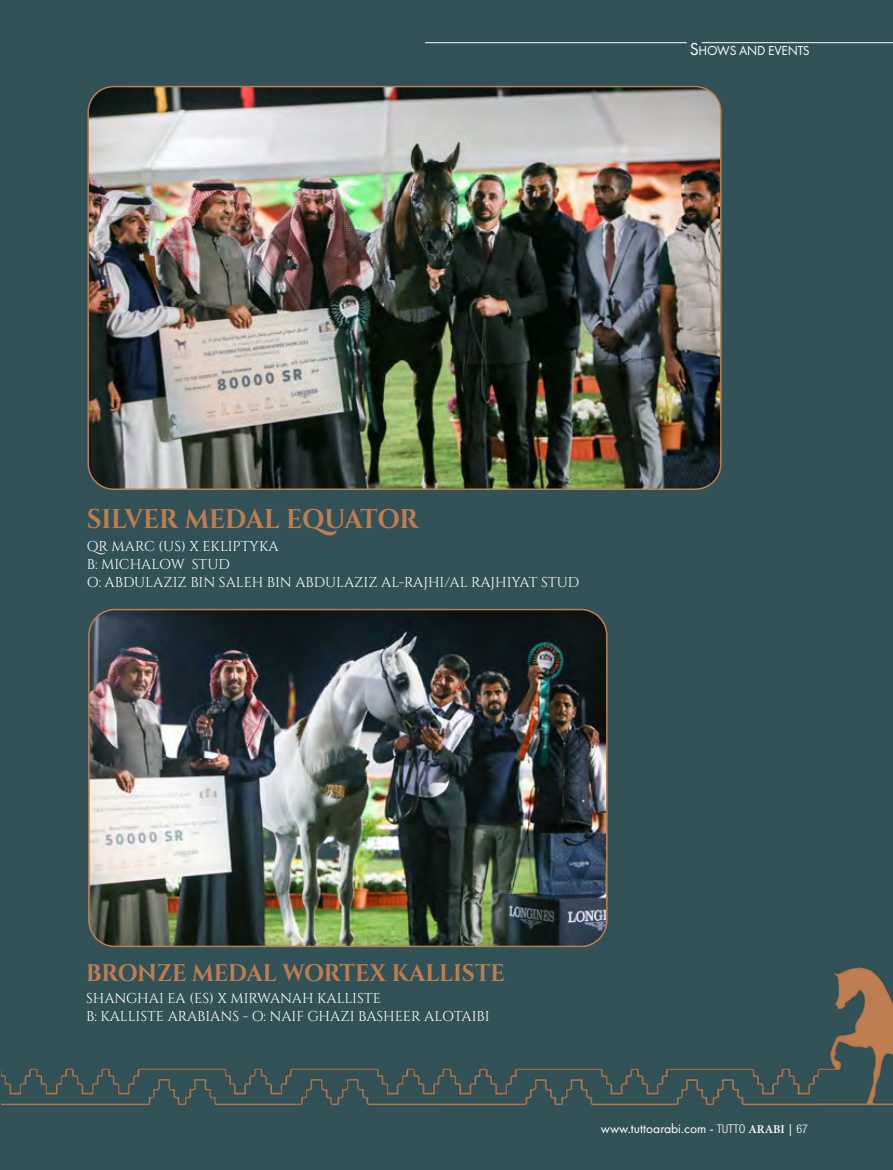
<style>
.page{position:relative;width:893px;height:1170px;background:#fff}
.page>*{position:absolute;margin:0;border:0;box-sizing:border-box;transform-origin:0 0}
.t1{font:700 27px "Cinzel";letter-spacing:-.01em;color:#be7e52;scale:.95 1}
.t2{font:700 24px "Cinzel";color:#be7e52;scale:.95 1}
.t3{font:14.25px/18px "Cinzel";color:#fff}
.t4{font:13.5px "Futura PT";color:#fff}
.s1{font-size:18px}
.s2{font-family:"Helvetica Neue LT Std";font-weight:300;font-stretch:condensed;font-size:12px}
.s3{font-family:"Minion Pro";font-weight:600;font-size:12px}
.s4{font-size:12px}
</style>
<div class="page">
<div style="left:0;top:0;width:893px;height:1169px;background:#335257"></div>
<hr style="left:702px;top:42px;width:191px;height:1px;background:#fff">
<hr style="left:425px;top:42px;width:262px;height:1px;background:#fff">
<img style="left:1px;top:946px;width:892px;height:160px">
<img style="left:91px;top:611px;width:514px;height:334px">
<div style="left:88px;top:608px;width:520px;height:339px;border:2px solid #be7e52;border-radius:26px"></div>
<img style="left:90px;top:89px;width:629px;height:398px">
<div style="left:87px;top:86px;width:635px;height:404px;border:2px solid #be7e52;border-radius:26px"></div>
<p class="t4" style="left:690px;top:43px;width:121px"><span class="s1">S</span>HOWS AND EVENTS</p>
<h1 class="t1" style="left:87px;top:502px;width:351px">SILVER MEDAL EQUATOR</h1>
<p class="t3" style="left:87px;top:536px;width:494px">QR MARC (US) X EKLIPTYKA<br>B: MICHALOW STUD<br>O: ABDULAZIZ BIN SALEH BIN ABDULAZIZ AL-RAJHI/AL RAJHIYAT STUD</p>
<h2 class="t2" style="left:86px;top:958px;width:442px">BRONZE MEDAL WORTEX KALLISTE</h2>
<p class="t3" style="left:86px;top:989px;width:405px;line-height:17.1px">SHANGHAI EA (ES) X MIRWANAH KALLISTE<br>B: KALLISTE ARABIANS - O: NAIF GHAZI BASHEER ALOTAIBI</p>
<p class="t4" style="left:601px;top:1119px;width:209px">www.tuttoarabi.com - <span class="s2">TUTTO</span> <span class="s3">ARABI</span> <span class="s4">|</span> <span class="s2">67</span></p>
</div>
